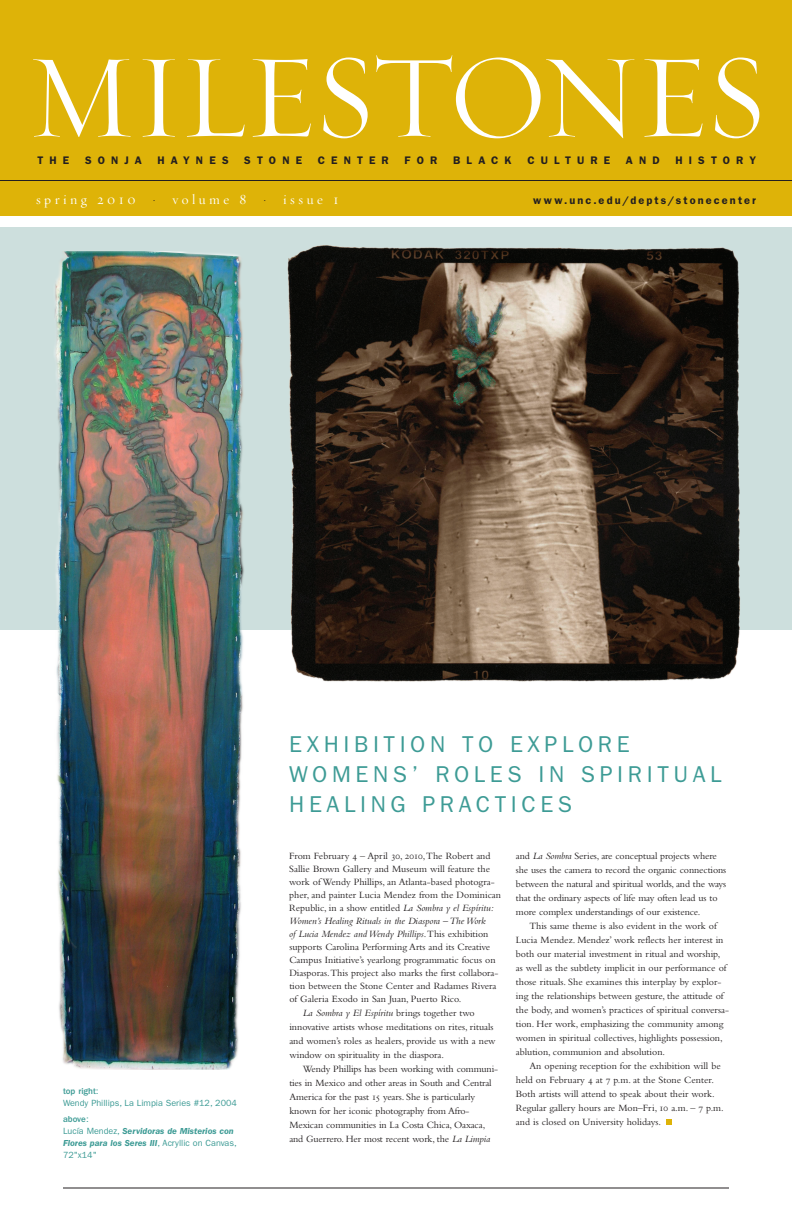
<style>
.page{position:relative;width:792px;height:1224px;background:#fff}
.page>*{position:absolute;margin:0;border:0;box-sizing:border-box;transform-origin:0 0}
.header3{font:23px/30px "ITC Franklin Gothic Std";letter-spacing:.2em;color:#3d9b95}
.t1{font:14px "Requiem Display HTF Roman";letter-spacing:.25em;color:#fff}
.mast_subhead{font:600 11px "ITC Franklin Gothic Std";letter-spacing:.555em;color:#231f20}
.Body_Text_KH{font:10px/14px "Bembo Std";color:#231f20}
.Body_Text_1st_Graph{font:10px/13px "Bembo Std";color:#231f20}
.caption2_KH{font:italic 600 9px/12px "ITC Franklin Gothic Std";color:#3d9b95}
.caption2_KH-2{font:9px/12px "ITC Franklin Gothic Std";color:#3d9b95}
.s1{color:#231f20}
.s2{font-weight:500}
.s3{font-weight:500;font-style:normal}
.s4{font-weight:400;font-style:normal}
.s5{font-style:italic}
</style>
<div class="page">
<div style="left:0;top:0;width:792px;height:216px;background:#deb308"></div>
<div style="left:0;top:227px;width:792px;height:403px;background:#cddfdd"></div>
<hr style="left:63px;top:1188px;width:666px;height:1px;background:#231f20">
<svg style="left:666px;top:1119px;width:6px;height:6px"></svg>
<svg style="left:33px;top:55px;width:726px;height:83px"></svg>
<hr style="left:0;top:180px;width:792px;height:1px;background:#231f20">
<img style="left:287px;top:245px;width:453px;height:437px">
<img style="left:54px;top:251px;width:190px;height:819px">
<p class="mast_subhead" style="left:38px;top:153px;width:33px">THE</p>
<p class="mast_subhead" style="left:85px;top:153px;width:58px">SONJA</p>
<p class="mast_subhead" style="left:157px;top:153px;width:72px">H AYNES</p>
<p class="mast_subhead" style="left:244px;top:153px;width:59px">ST ONE</p>
<p class="mast_subhead" style="left:318px;top:153px;width:73px">CENT ER</p>
<p class="mast_subhead" style="left:405px;top:153px;width:34px">FOR</p>
<p class="mast_subhead" style="left:453px;top:153px;width:60px">BLACK</p>
<p class="mast_subhead" style="left:527px;top:153px;width:84px">CULT URE</p>
<p class="mast_subhead" style="left:626px;top:153px;width:35px">AND</p>
<p class="mast_subhead" style="left:675px;top:153px;width:33px">HIST</p>
<p class="mast_subhead" style="left:723px;top:153px;width:35px">ORY</p>
<p class="t1" style="left:36px;top:191px;width:304px">spring 2010 <span class="s1">·</span> volume 8 <span class="s1">·</span> issue 1</p>
<p class="mast_subhead" style="left:533px;top:194px;width:224px">WWW.UNC.EDU/DEPTS/STONECENTER</p>
<p class="header3" style="left:289px;top:729px;width:339px">Exhibition to Expl oRe<br>Wome ns’ Roles</p>
<p class="header3" style="left:538px;top:759px;width:170px">in SpiRitual</p>
<p class="caption2_KH-2" style="left:63px;top:1085px;width:175px"><span class="s2">top right</span>:<br>Wendy Phillips, La Limpia Series #12, 2004</p>
<p class="caption2_KH" style="left:63px;top:1113px;width:175px"><span class="s3">above</span><span class="s4">:<br>Lucía Mendez,</span> Servidoras de Misterios con<br>Flores para los Seres III<span class="s4">, Acryllic on Canvas,<br>72"x14"</span></p>
<p class="header3" style="left:289px;top:789px;width:18px">Heal</p>
<p class="header3" style="left:360px;top:789px;width:179px">ing PRac tices</p>
<p class="Body_Text_1st_Graph" style="left:289px;top:849px;width:213px">From February 4 – April 30, 2010, The Robert and Sallie Brown Gallery and Museum will feature the work of Wendy Phillips, an Atlanta-based photogra&shy;pher, and painter Lucia Mendez from the Dominican Republic, in a show entitled <span class="s5">La Sombra y el Espíritu:<br>Women’s Healing Rituals in the Diaspora – The Work<br>of Lucia Mendez and Wendy Phillips</span>. This exhibition supports Carolina Performing Arts and its Creative Campus Initiative’s yearlong programmatic focus on Diasporas. This project also marks the first collabora&shy;tion between the Stone Center and Radames Rivera of Galeria Exodo in San Juan, Puerto Rico.</p>
<p class="Body_Text_KH" style="left:289px;top:1005px;width:208px;text-indent:14px"><span class="s5">La Sombra y El Espíritu</span> brings together two innovative artists whose meditations on rites, rituals and women’s roles as healers, provide us with a new window on spirituality in the diaspora.</p>
<p class="Body_Text_KH" style="left:289px;top:1061px;width:210px;text-indent:14px">Wendy Phillips has been working with communi&shy;ties in Mexico and other areas in South and Central America for the past 15 years. She is particularly known for her iconic photography from Afro-Mexican communities in La Costa Chica, Oaxaca, and Guerrero. Her most recent work, the <span class="s5">La Limpia</span></p>
<p class="Body_Text_KH" style="left:516px;top:848px;width:212px">and <span class="s5">La Sombra</span> Series, are conceptual projects where she uses the camera to record the organic connections between the natural and spiritual worlds, and the ways that the ordinary aspects of life may often lead us to more complex understandings of our existence.</p>
<p class="Body_Text_KH" style="left:516px;top:918px;width:215px;text-indent:14px">This same theme is also evident in the work of Lucia Mendez. Mendez’ work reflects her interest in both our material investment in ritual and worship, as well as the subtlety implicit in our performance of those rituals. She examines this interplay by explor&shy;ing the relationships between gesture, the attitude of the body, and women’s practices of spiritual conversa&shy;tion. Her work, emphasizing the community among women in spiritual collectives, highlights possession, ablution, communion and absolution.</p>
<p class="Body_Text_KH" style="left:516px;top:1058px;width:209px;text-indent:14px">An opening reception for the exhibition will be held on February 4 at 7 p.m. at the Stone Center.<br>Both artists will attend to speak about their work.<br>Regular gallery hours are Mon–Fri, 10 a.m. – 7 p.m. and is closed on University holidays.</p>
</div>
